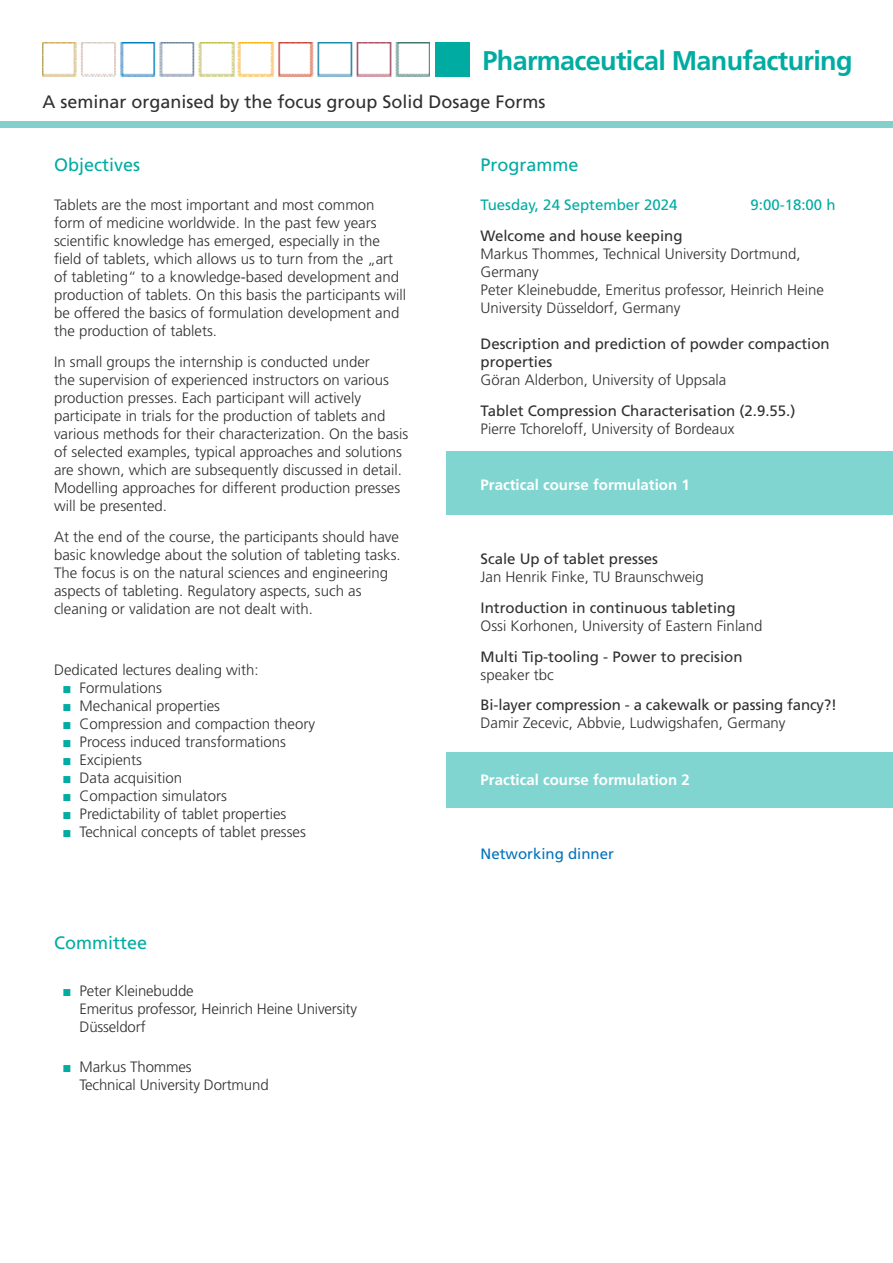
<style>
.page{position:relative;width:893px;height:1263px;background:#fff}
.page>*{position:absolute;margin:0;border:0;box-sizing:border-box;transform-origin:0 0}
.t1{font:700 27px "Frutiger LT Std";letter-spacing:-.025em;color:#00aca2}
.t2{font:18px "Frutiger LT Std";color:#312f30}
.t3{font:18px "Frutiger LT Std";color:#00aca2}
.t4{font:300 15px/18px "Frutiger LT Std";color:#312f30}
.t5{font:15px/18px "Frutiger LT Std";color:#312f30}
.t6{font:700 15px "Frutiger LT Std";color:#fff}
.t7{font:15px "Frutiger LT Std";color:#00aca2}
.t8{font:15px "Frutiger LT Std";color:#0073bc}
.s1{font-family:"Arial";font-weight:400;color:#00aca2}
</style>
<div class="page">
<div style="left:446px;top:753px;width:447px;height:55px;background:#80d5d0"></div>
<div style="left:446px;top:451px;width:447px;height:63px;background:#80d5d0"></div>
<div style="left:0;top:121px;width:893px;height:7px;background:#82cfcb"></div>
<div style="left:436px;top:43px;width:34px;height:34px;background:#00aca2"></div>
<img style="left:43px;top:43px;width:387px;height:34px">
<h1 class="t1" style="left:483px;top:44px;width:371px">Pharmaceutical Manufacturing</h1>
<p class="t2" style="left:43px;top:91px;width:505px">A seminar organised by the focus group Solid Dosage Forms</p>
<p class="t3" style="left:54px;top:154px;width:88px">Objectives</p>
<p class="t4" style="left:54px;top:196px;width:354px">Tablets are the most important and most common form of medicine worldwide. In the past few years scientific knowledge has emerged, especially in the field of tablets, which allows us to turn from the „art of tableting“ to a knowledge-based development and production of tablets. On this basis the participants will be offered the basics of formulation development and the production of tablets.</p>
<p class="t4" style="left:54px;top:353px;width:356px">In small groups the internship is conducted under<br>the supervision of experienced instructors on various production presses. Each participant will actively participate in trials for the production of tablets and various methods for their characterization. On the basis of selected examples, typical approaches and solutions are shown, which are subsequently discussed in detail.<br>Modelling approaches for different production presses will be presented.</p>
<p class="t4" style="left:54px;top:528px;width:348px">At the end of the course, the participants should have basic knowledge about the solution of tableting tasks.<br>The focus is on the natural sciences and engineering aspects of tableting. Regulatory aspects, such as cleaning or validation are not dealt with.</p>
<p class="t4" style="left:54px;top:661px;width:206px">Dedicated lectures dealing with:</p>
<p class="t4" style="left:63px;top:679px;width:101px"><span class="s1">■</span> Formulations</p>
<p class="t4" style="left:63px;top:697px;width:159px"><span class="s1">■</span> Mechanical properties</p>
<p class="t4" style="left:63px;top:715px;width:254px"><span class="s1">■</span> Compression and compaction theory</p>
<p class="t4" style="left:63px;top:733px;width:225px"><span class="s1">■</span> Process induced transformations</p>
<p class="t4" style="left:63px;top:751px;width:81px"><span class="s1">■</span> Excipients</p>
<p class="t4" style="left:63px;top:769px;width:121px"><span class="s1">■</span> Data acquisition</p>
<p class="t4" style="left:63px;top:787px;width:166px"><span class="s1">■</span> Compaction simulators</p>
<p class="t4" style="left:63px;top:805px;width:225px"><span class="s1">■</span> Predictability of tablet properties</p>
<p class="t4" style="left:63px;top:823px;width:245px"><span class="s1">■</span> Technical concepts of tablet presses</p>
<p class="t3" style="left:54px;top:932px;width:95px">Committee</p>
<p class="t4" style="left:80px;top:982px;width:279px;text-indent:-17px"><span class="s1">■</span> Peter Kleinebudde<br>Emeritus professor, Heinrich Heine University<br>Düsseldorf</p>
<p class="t4" style="left:80px;top:1057px;width:191px;text-indent:-17px"><span class="s1">■</span> Markus Thommes<br>Technical University Dortmund</p>
<p class="t3" style="left:480px;top:154px;width:100px">Programme</p>
<p class="t7" style="left:480px;top:196px;width:199px">Tuesday, 24 September 2024</p>
<p class="t7" style="left:750px;top:196px;width:87px">9:00-18:00 h</p>
<p class="t5" style="left:480px;top:227px;width:204px">Welcome and house keeping</p>
<p class="t4" style="left:480px;top:245px;width:345px">Markus Thommes, Technical University Dortmund, Germany<br>Peter Kleinebudde, Emeritus professor, Heinrich Heine University Düsseldorf, Germany</p>
<p class="t5" style="left:480px;top:335px;width:351px">Description and prediction of powder compaction properties</p>
<p class="t4" style="left:480px;top:371px;width:247px">Göran Alderbon, University of Uppsala</p>
<p class="t5" style="left:480px;top:401px;width:316px">Tablet Compression Characterisation (2.9.55.)</p>
<p class="t4" style="left:480px;top:420px;width:255px">Pierre Tchoreloff, University of Bordeaux</p>
<p class="t6" style="left:480px;top:476px;width:211px">Practical course formulation 1</p>
<p class="t5" style="left:480px;top:550px;width:179px">Scale Up of tablet presses</p>
<p class="t4" style="left:480px;top:568px;width:225px">Jan Henrik Finke, TU Braunschweig</p>
<p class="t5" style="left:480px;top:599px;width:257px">Introduction in continuous tableting</p>
<p class="t4" style="left:480px;top:617px;width:283px">Ossi Korhonen, University of Eastern Finland</p>
<p class="t5" style="left:480px;top:647px;width:263px">Multi Tip-tooling - Power to precision</p>
<p class="t4" style="left:480px;top:666px;width:75px">speaker tbc</p>
<p class="t5" style="left:480px;top:696px;width:358px">Bi-layer compression - a cakewalk or passing fancy?!</p>
<p class="t4" style="left:480px;top:714px;width:307px">Damir Zecevic, Abbvie, Ludwigshafen, Germany</p>
<p class="t6" style="left:480px;top:771px;width:211px">Practical course formulation 2</p>
<p class="t8" style="left:480px;top:845px;width:135px">Networking dinner</p>
</div>
